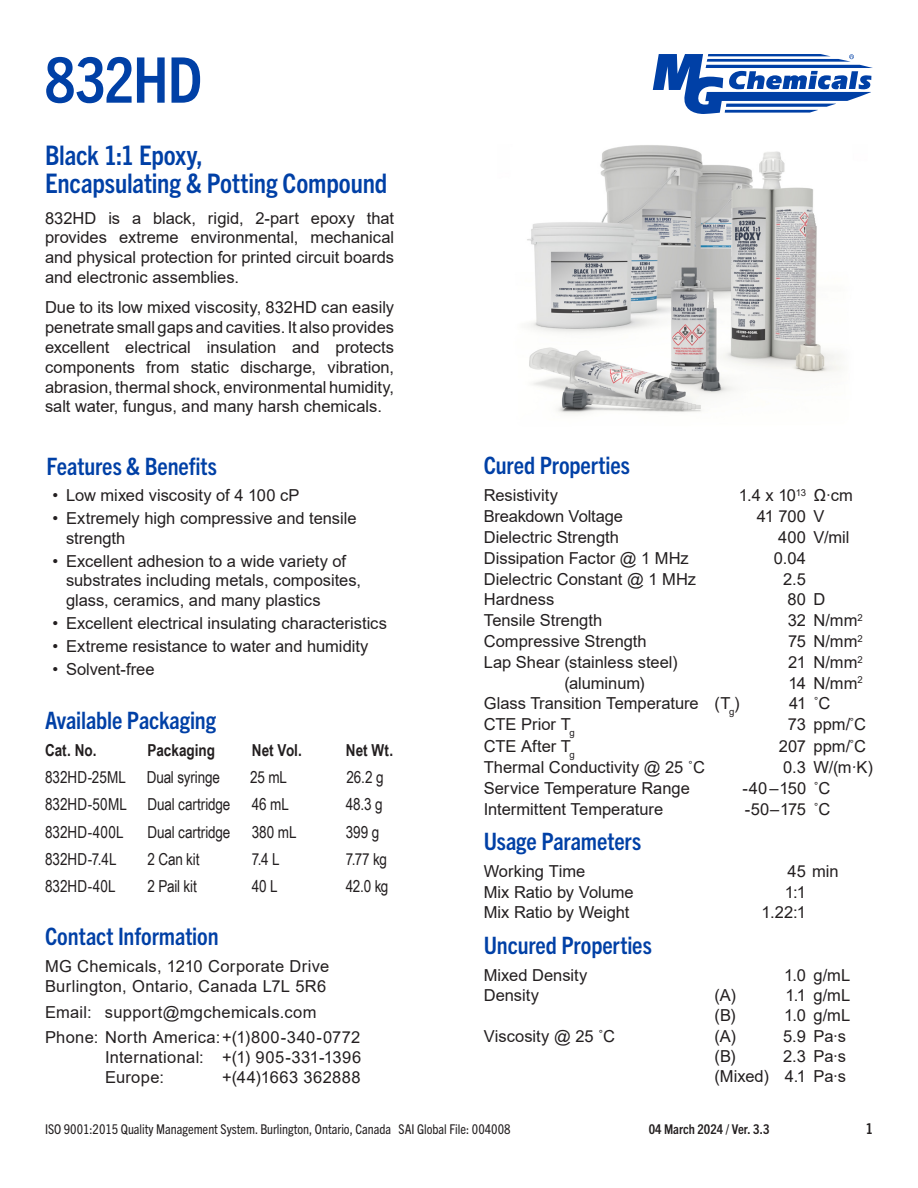
<style>
.page{position:relative;width:918px;height:1188px;background:#fff}
.page>*{position:absolute;margin:0;border:0;box-sizing:border-box;transform-origin:0 0}
.t1{font:700 condensed 63px "Trade Gothic Next LT Pro";letter-spacing:-.02em;color:#0040a6}
.Body_Text{font:700 condensed 27px/28.5px "Trade Gothic Next LT Pro";letter-spacing:-.005em;color:#0040a6}
.H2_space_after{font:700 condensed 24px "Trade Gothic Next LT Pro";letter-spacing:-.005em;color:#0040a6}
.Properties_List{font:16.5px "Arial";color:#231f20}
.Body_Text-2{font:16.5px/19.8px "Arial";color:#231f20;text-align:justify}
.Bullet_List_-_Features{font:16.5px/19.8px "Arial";color:#231f20}
.Contact_Information_Text{font:16.5px "Arial";letter-spacing:.02em;color:#231f20}
.Table_Body_Text{font:16.5px "Arial Narrow";letter-spacing:-.005em;color:#231f20}
.Table_Heading{font:700 16.5px "Arial Narrow";letter-spacing:.005em;color:#231f20}
.t2{font:700 condensed 15px "Trade Gothic Next LT Pro";color:#231f20}
.t3{font:condensed 13.5px "Trade Gothic Next LT Pro";color:#231f20}
.t4{font:700 condensed 13.5px "Trade Gothic Next LT Pro";color:#231f20}
.s1{font-style:italic}
</style>
<div class="page">
<svg style="left:653px;top:54px;width:220px;height:60px"></svg>
<img style="left:527px;top:145px;width:316px;height:269px">
<h1 class="t1" style="left:45px;top:37px;width:159px">832HD</h1>
<p class="Body_Text" style="left:45px;top:139px;width:344px">Black 1:1 Epoxy,<br>Encapsulating &amp; Potting Compound</p>
<p class="Body_Text-2" style="left:45px;top:208px;width:351px">832HD is a black, rigid, 2-part epoxy that provides extreme environmental, mechanical and physical protection for printed circuit boards and electronic assemblies.</p>
<p class="Body_Text-2" style="left:45px;top:298px;width:351px">Due to its low mixed viscosity, 832HD can easily penetrate small gaps and cavities. It also provides excellent electrical insulation and protects components from static discharge, vibration, abrasion, thermal shock, environmental humidity, salt water, fungus, and many harsh chemicals.</p>
<p class="H2_space_after" style="left:46px;top:449px;width:172px">Features &amp; Benefits</p>
<p class="Bullet_List_-_Features" style="left:52px;top:485px;width:249px">• Low mixed viscosity of 4 100 cP</p>
<p class="Bullet_List_-_Features" style="left:66px;top:508px;width:292px;text-indent:-14px">• Extremely high compressive and tensile strength</p>
<p class="Bullet_List_-_Features" style="left:66px;top:551px;width:297px;text-indent:-14px">• Excellent adhesion to a wide variety of substrates including metals, composites, glass, ceramics, and many plastics</p>
<p class="Bullet_List_-_Features" style="left:52px;top:613px;width:336px">• Excellent electrical insulating characteristics</p>
<p class="Bullet_List_-_Features" style="left:52px;top:636px;width:318px">• Extreme resistance to water and humidity</p>
<p class="Bullet_List_-_Features" style="left:52px;top:659px;width:104px">• Solvent-free</p>
<p class="H2_space_after" style="left:45px;top:704px;width:173px">Available Packaging</p>
<p class="Table_Heading" style="left:45px;top:737px;width:53px">Cat. No.</p>
<p class="Table_Heading" style="left:147px;top:737px;width:69px">Packaging</p>
<p class="Table_Heading" style="left:252px;top:737px;width:52px">Net Vol.</p>
<p class="Table_Heading" style="left:346px;top:737px;width:49px">Net Wt.</p>
<p class="Table_Body_Text" style="left:45px;top:765px;width:83px">832HD-25ML</p>
<p class="Table_Body_Text" style="left:147px;top:765px;width:75px">Dual syringe</p>
<p class="Table_Body_Text" style="left:250px;top:765px;width:38px">25 mL</p>
<p class="Table_Body_Text" style="left:346px;top:765px;width:39px">26.2 g</p>
<p class="Table_Body_Text" style="left:45px;top:792px;width:84px">832HD-50ML</p>
<p class="Table_Body_Text" style="left:147px;top:792px;width:84px">Dual cartridge</p>
<p class="Table_Body_Text" style="left:252px;top:792px;width:39px">46 mL</p>
<p class="Table_Body_Text" style="left:346px;top:792px;width:38px">48.3 g</p>
<p class="Table_Body_Text" style="left:45px;top:820px;width:80px">832HD-400L</p>
<p class="Table_Body_Text" style="left:147px;top:820px;width:84px">Dual cartridge</p>
<p class="Table_Body_Text" style="left:252px;top:820px;width:46px">380 mL</p>
<p class="Table_Body_Text" style="left:346px;top:820px;width:35px">399 g</p>
<p class="Table_Body_Text" style="left:45px;top:847px;width:73px">832HD-7.4L</p>
<p class="Table_Body_Text" style="left:147px;top:847px;width:54px">2 Can kit</p>
<p class="Table_Body_Text" style="left:252px;top:847px;width:29px">7.4 L</p>
<p class="Table_Body_Text" style="left:346px;top:847px;width:43px">7.77 kg</p>
<p class="Table_Body_Text" style="left:45px;top:874px;width:72px">832HD-40L</p>
<p class="Table_Body_Text" style="left:147px;top:874px;width:51px">2 Pail kit</p>
<p class="Table_Body_Text" style="left:252px;top:874px;width:27px">40 L</p>
<p class="Table_Body_Text" style="left:346px;top:874px;width:44px">42.0 kg</p>
<p class="H2_space_after" style="left:45px;top:920px;width:175px">Contact Information</p>
<p class="Contact_Information_Text" style="left:45px;top:955px;width:286px">MG Chemicals, 1210 Corporate Drive</p>
<p class="Contact_Information_Text" style="left:45px;top:975px;width:283px">Burlington, Ontario, Canada L7L 5R6</p>
<p class="Contact_Information_Text" style="left:45px;top:1000px;width:273px">Email: support@mgchemicals.com</p>
<p class="Contact_Information_Text" style="left:45px;top:1026px;width:317px">Phone: North America: +(1)800-340-0772</p>
<p class="Contact_Information_Text" style="left:105px;top:1046px;width:258px">International: +(1) 905-331-1396</p>
<p class="Contact_Information_Text" style="left:105px;top:1066px;width:60px">Europe:</p>
<p class="Contact_Information_Text" style="left:222px;top:1066px;width:140px">+(44)1663 362888</p>
<p class="H2_space_after" style="left:484px;top:449px;width:148px">Cured Properties</p>
<p class="Properties_List" style="left:484px;top:484px;width:76px">Resistivity</p>
<p class="Properties_List" style="left:739px;top:484px;width:116px">1.4 x 10<sup>13</sup> Ω·cm</p>
<p class="Properties_List" style="left:484px;top:505px;width:141px">Breakdown Voltage</p>
<p class="Properties_List" style="left:757px;top:505px;width:69px">41 700 V</p>
<p class="Properties_List" style="left:484px;top:526px;width:137px">Dielectric Strength</p>
<p class="Properties_List" style="left:778px;top:526px;width:73px">400 V/mil</p>
<p class="Properties_List" style="left:484px;top:547px;width:207px">Dissipation Factor @ 1 MHz</p>
<p class="Properties_List" style="left:774px;top:547px;width:34px">0.04</p>
<p class="Properties_List" style="left:484px;top:567px;width:214px">Dielectric Constant @ 1 MHz</p>
<p class="Properties_List" style="left:783px;top:567px;width:25px">2.5</p>
<p class="Properties_List" style="left:484px;top:588px;width:72px">Hardness</p>
<p class="Properties_List" style="left:788px;top:588px;width:39px">80 D</p>
<p class="Properties_List" style="left:484px;top:609px;width:120px">Tensile Strength</p>
<p class="Properties_List" style="left:788px;top:609px;width:76px">32 N/mm<sup>2</sup></p>
<p class="Properties_List" style="left:484px;top:630px;width:165px">Compressive Strength</p>
<p class="Properties_List" style="left:788px;top:630px;width:76px">75 N/mm<sup>2</sup></p>
<p class="Properties_List" style="left:484px;top:651px;width:195px">Lap Shear (stainless steel)</p>
<p class="Properties_List" style="left:788px;top:651px;width:76px">21 N/mm<sup>2</sup></p>
<p class="Properties_List" style="left:564px;top:671px;width:82px">(aluminum)</p>
<p class="Properties_List" style="left:789px;top:671px;width:76px">14 N/mm<sup>2</sup></p>
<p class="Properties_List" style="left:484px;top:692px;width:217px">Glass Transition Temperature</p>
<p class="Properties_List" style="left:715px;top:692px;width:27px">(T<sub>g</sub>)</p>
<p class="Properties_List" style="left:789px;top:692px;width:43px">41 ˚C</p>
<p class="Properties_List" style="left:484px;top:713px;width:93px">CTE Prior T<sub>g</sub></p>
<p class="Properties_List" style="left:788px;top:713px;width:80px">73 ppm/˚C</p>
<p class="Properties_List" style="left:484px;top:735px;width:93px">CTE After T<sub>g</sub></p>
<p class="Properties_List" style="left:779px;top:735px;width:89px">207 ppm/˚C</p>
<p class="Properties_List" style="left:484px;top:756px;width:223px">Thermal Conductivity @ 25 ˚C</p>
<p class="Properties_List" style="left:783px;top:756px;width:91px">0.3 W/(m<span class="s1">·</span>K)</p>
<p class="Properties_List" style="left:484px;top:777px;width:208px">Service Temperature Range</p>
<p class="Properties_List" style="left:743px;top:777px;width:89px">-40 –150 ˚C</p>
<p class="Properties_List" style="left:484px;top:798px;width:181px">Intermittent Temperature</p>
<p class="Properties_List" style="left:745px;top:798px;width:87px">-50–175 ˚C</p>
<p class="H2_space_after" style="left:484px;top:825px;width:159px">Usage Parameters</p>
<p class="Properties_List" style="left:484px;top:860px;width:103px">Working Time</p>
<p class="Properties_List" style="left:788px;top:860px;width:52px">45 min</p>
<p class="Properties_List" style="left:484px;top:881px;width:152px">Mix Ratio by Volume</p>
<p class="Properties_List" style="left:785px;top:881px;width:23px">1:1</p>
<p class="Properties_List" style="left:484px;top:901px;width:147px">Mix Ratio by Weight</p>
<p class="Properties_List" style="left:762px;top:901px;width:46px">1.22:1</p>
<p class="H2_space_after" style="left:484px;top:929px;width:170px">Uncured Properties</p>
<p class="Properties_List" style="left:484px;top:963px;width:105px">Mixed Density</p>
<p class="Properties_List" style="left:784px;top:963px;width:68px">1.0 g/mL</p>
<p class="Properties_List" style="left:484px;top:984px;width:57px">Density</p>
<p class="Properties_List" style="left:715px;top:984px;width:23px">(A)</p>
<p class="Properties_List" style="left:786px;top:984px;width:66px">1.1 g/mL</p>
<p class="Properties_List" style="left:715px;top:1004px;width:23px">(B)</p>
<p class="Properties_List" style="left:784px;top:1004px;width:68px">1.0 g/mL</p>
<p class="Properties_List" style="left:484px;top:1025px;width:133px">Viscosity @ 25 ˚C</p>
<p class="Properties_List" style="left:715px;top:1025px;width:23px">(A)</p>
<p class="Properties_List" style="left:783px;top:1025px;width:64px">5.9 Pa·s</p>
<p class="Properties_List" style="left:715px;top:1045px;width:23px">(B)</p>
<p class="Properties_List" style="left:783px;top:1045px;width:65px">2.3 Pa·s</p>
<p class="Properties_List" style="left:715px;top:1064px;width:133px">(Mixed) 4.1 Pa·s</p>
<p class="t3" style="left:45px;top:1120px;width:467px">ISO 9001:2015 Quality Management System. Burlington, Ontario, Canada SAI Global File: 004008</p>
<p class="t4" style="left:649px;top:1120px;width:122px">04 March 2024 / Ver. 3.3</p>
<p class="t2" style="left:866px;top:1118px;width:9px">1</p>
</div>
